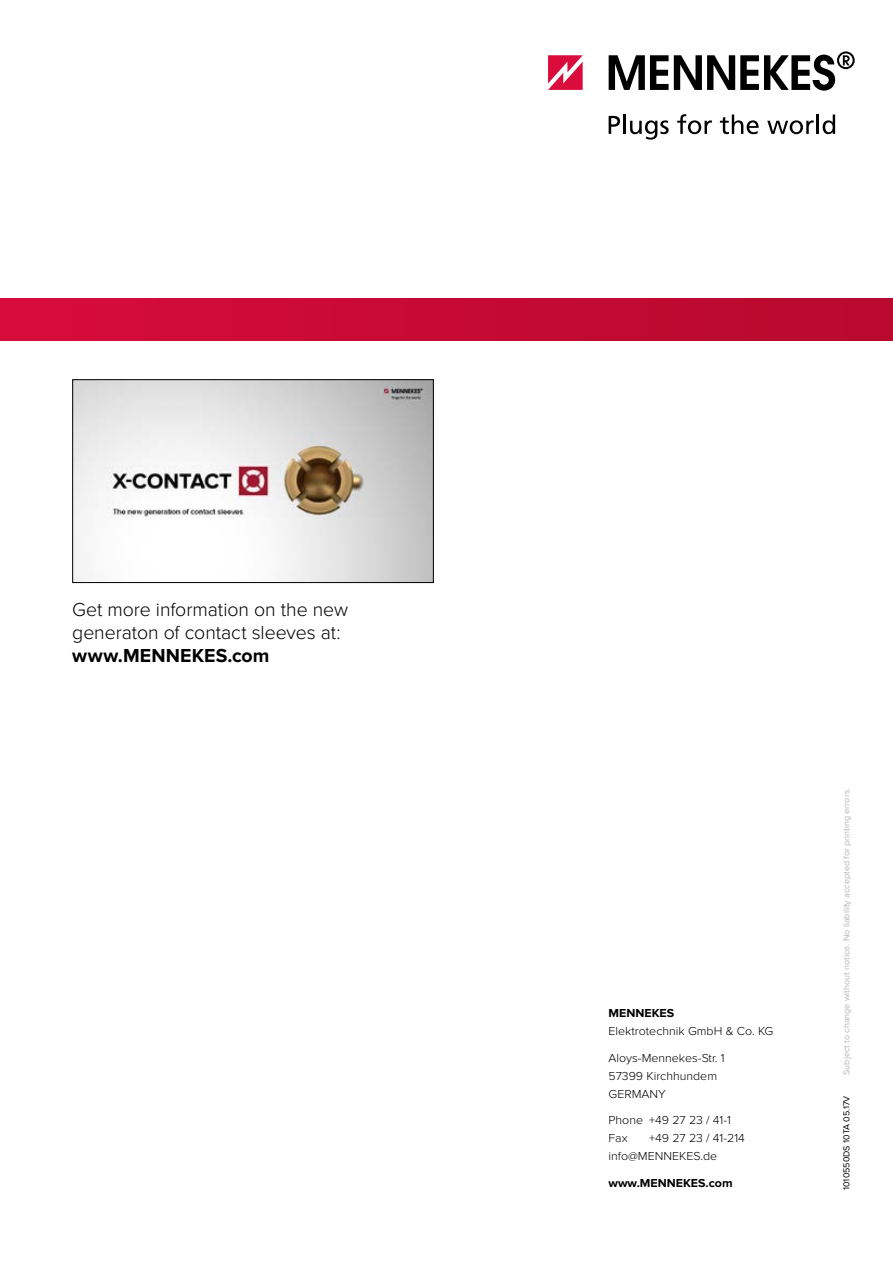
<style>
.page{position:relative;width:893px;height:1263px;background:#fff}
.page>*{position:absolute;margin:0;border:0;box-sizing:border-box;transform-origin:0 0}
.t1{font:300 19.5px/23.4px "Proxima Nova";letter-spacing:-.005em;color:#000}
.t2{font:700 19.5px "Proxima Nova";letter-spacing:.005em;color:#000}
.t3{font:300 12px/18px "Proxima Nova";color:#000}
.t4{font:700 12px "Proxima Nova";color:#000}
.t5{font:9px "Proxima Nova";color:#b7b6b6}
.t6{font:9px "Proxima Nova";color:#000}
</style>
<div class="page">
<div style="left:0;top:298px;width:893px;height:43px;background:linear-gradient(to right,#d70c3b,#b7092d)"></div>
<img style="left:74px;top:381px;width:358px;height:200px">
<div style="left:72px;top:379px;width:362px;height:204px;border:1px solid #000"></div>
<svg style="left:548px;top:55px;width:35px;height:35px"></svg>
<svg style="left:609px;top:51px;width:246px;height:40px"></svg>
<svg style="left:609px;top:116px;width:11px;height:18px"></svg>
<hr style="left:623px;top:115px;width:3px;height:19px;background:#000">
<svg style="left:630px;top:120px;width:39px;height:20px"></svg>
<svg style="left:677px;top:114px;width:35px;height:20px"></svg>
<svg style="left:720px;top:115px;width:39px;height:19px"></svg>
<svg style="left:767px;top:115px;width:68px;height:19px"></svg>
<h1 class="t1" style="left:72px;top:598px;width:277px">Get more information on the new generaton of contact sleeves at:</h1>
<h1 class="t2" style="left:72px;top:645px;width:199px">www.MENNEKES.com</h1>
<p class="t4" style="left:608px;top:1006px;width:67px">MENNEKES</p>
<p class="t3" style="left:608px;top:1022px;width:166px">Elektrotechnik GmbH &amp; Co. KG</p>
<p class="t3" style="left:608px;top:1049px;width:118px">Aloys-Mennekes-Str. 1<br>57399 Kirchhundem<br>GERMANY</p>
<p class="t3" style="left:608px;top:1111px;width:124px">Phone +49 27 23 / 41-1<br>Fax</p>
<p class="t3" style="left:608px;top:1129px;width:138px;text-indent:40px">+49 27 23 / 41-214 info@MENNEKES.de</p>
<p class="t4" style="left:608px;top:1176px;width:126px">www.MENNEKES.com</p>
<p class="t5" style="left:841px;top:1075px;width:288px;rotate:-90deg">Subject to change without notice. No liability accepted for printing errors.</p>
<p class="t6" style="left:841px;top:1190px;width:96px;rotate:-90deg">1010550DS 10TA 05.17V</p>
</div>
